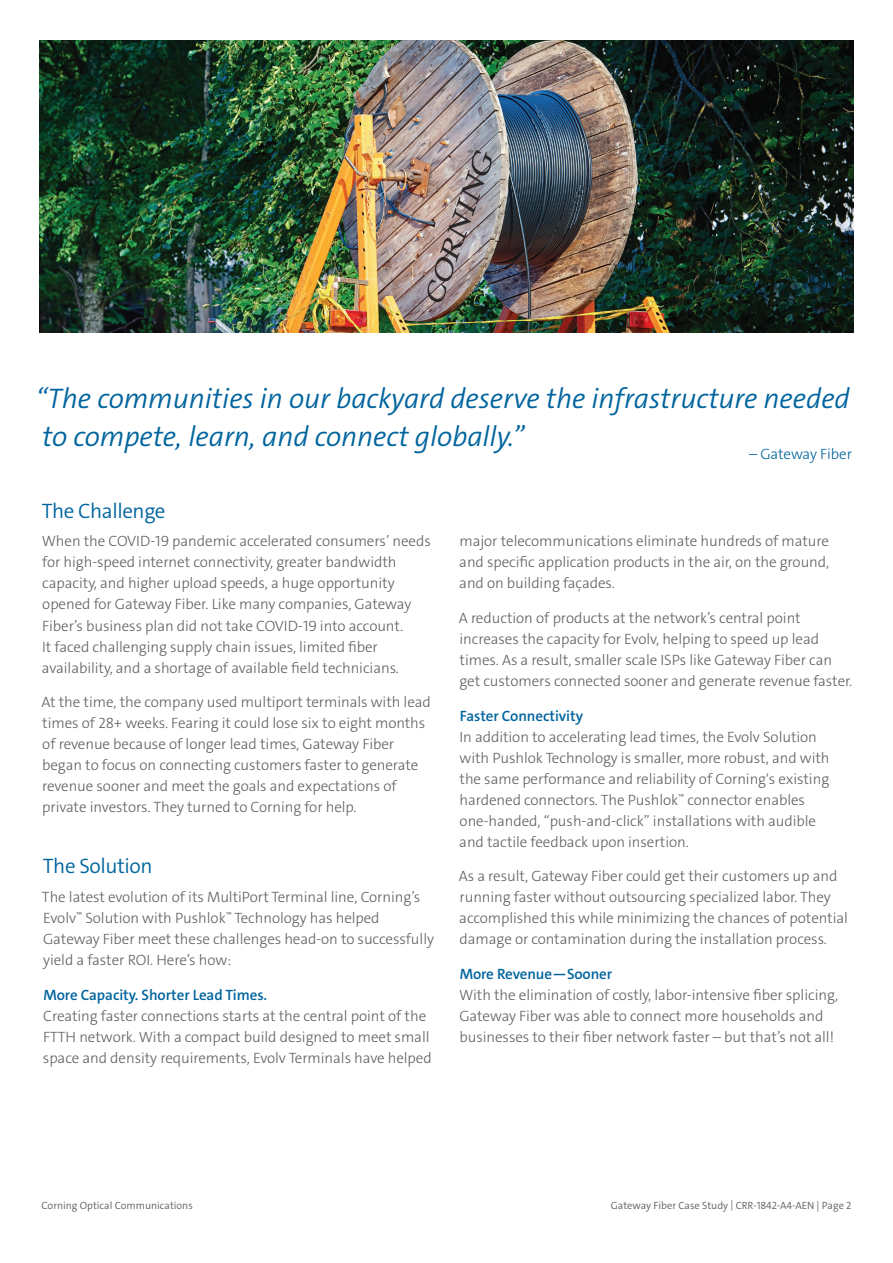
<style>
.page{position:relative;width:893px;height:1263px;background:#fff}
.page>*{position:absolute;margin:0;border:0;box-sizing:border-box;transform-origin:0 0}
.t1{font:italic 300 28.5px/37.5px "The Sans C4 s";letter-spacing:-.005em;color:#00649e}
.Body_Copy{font:300 21px "The Sans C4 s";letter-spacing:-.02em;color:#00649e}
.t2{font:300 15px/21px "The Sans C4 s";letter-spacing:-.005em;color:#5f6062}
.t3{font:300 15px "The Sans C4 s";letter-spacing:-.005em;color:#00649e}
.t4{font:300 10.5px "The Sans C4 s";color:#5f5f62}
.s1{font-weight:600;color:#00649e}
</style>
<div class="page">
<img style="left:40px;top:40px;width:813px;height:292px">
<p class="t1" style="left:36px;top:380px;width:816px">“The communities in our backyard deserve the infrastructure needed to compete, learn, and connect globally.”</p>
<p class="t3" style="left:749px;top:444px;width:105px">– Gateway Fiber</p>
<p class="Body_Copy" style="left:42px;top:497px;width:125px">The Challenge</p>
<p class="t2" style="left:42px;top:531px;width:391px">When the COVID-19 pandemic accelerated consumers’ needs for high-speed internet connectivity, greater bandwidth capacity, and higher upload speeds, a huge opportunity opened for Gateway Fiber. Like many companies, Gateway Fiber’s business plan did not take COVID-19 into account.<br>It faced challenging supply chain issues, limited fiber availability, and a shortage of available field technicians.</p>
<p class="t2" style="left:41px;top:691px;width:391px">At the time, the company used multiport terminals with lead times of 28+ weeks. Fearing it could lose six to eight months of revenue because of longer lead times, Gateway Fiber began to focus on connecting customers faster to generate revenue sooner and meet the goals and expectations of private investors. They turned to Corning for help.</p>
<p class="Body_Copy" style="left:43px;top:852px;width:111px">The Solution</p>
<p class="t2" style="left:42px;top:887px;width:394px">The latest evolution of its MultiPort Terminal line, Corning’s Evolv<sup>™</sup> Solution with Pushlok<sup>™</sup> Technology has helped Gateway Fiber meet these challenges head-on to successfully yield a faster ROI. Here’s how:</p>
<p class="t2" style="left:43px;top:984px;width:390px"><span class="s1">More Capacity. Shorter Lead Times.<br></span>Creating faster connections starts at the central point of the FTTH network. With a compact build designed to meet small space and density requirements, Evolv Terminals have helped</p>
<p class="t2" style="left:459px;top:531px;width:371px;text-align:justify">major telecommunications eliminate hundreds of mature and specific application products in the air, on the ground, and on building façades.</p>
<p class="t2" style="left:459px;top:607px;width:395px">A reduction of products at the network’s central point increases the capacity for Evolv, helping to speed up lead times. As a result, smaller scale ISPs like Gateway Fiber can get customers connected sooner and generate revenue faster.</p>
<p class="t2" style="left:459px;top:705px;width:372px"><span class="s1">Faster Connectivity<br></span>In addition to accelerating lead times, the Evolv Solution with Pushlok Technology is smaller, more robust, and with the same performance and reliability of Corning's existing hardened connectors. The Pushlok<sup>™</sup> connector enables one-handed, “push-and-click” installations with audible and tactile feedback upon insertion.</p>
<p class="t2" style="left:459px;top:865px;width:391px">As a result, Gateway Fiber could get their customers up and running faster without outsourcing specialized labor. They accomplished this while minimizing the chances of potential damage or contamination during the installation process.</p>
<p class="t2" style="left:459px;top:963px;width:381px"><span class="s1">More Revenue—Sooner<br></span>With the elimination of costly, labor-intensive fiber splicing, Gateway Fiber was able to connect more households and businesses to their fiber network faster – but that’s not all!</p>
<p class="t4" style="left:41px;top:1198px;width:153px">Corning Optical Communications</p>
<p class="t4" style="left:611px;top:1198px;width:242px">Gateway Fiber Case Study | CRR-1842-A4-AEN | Page 2</p>
</div>
